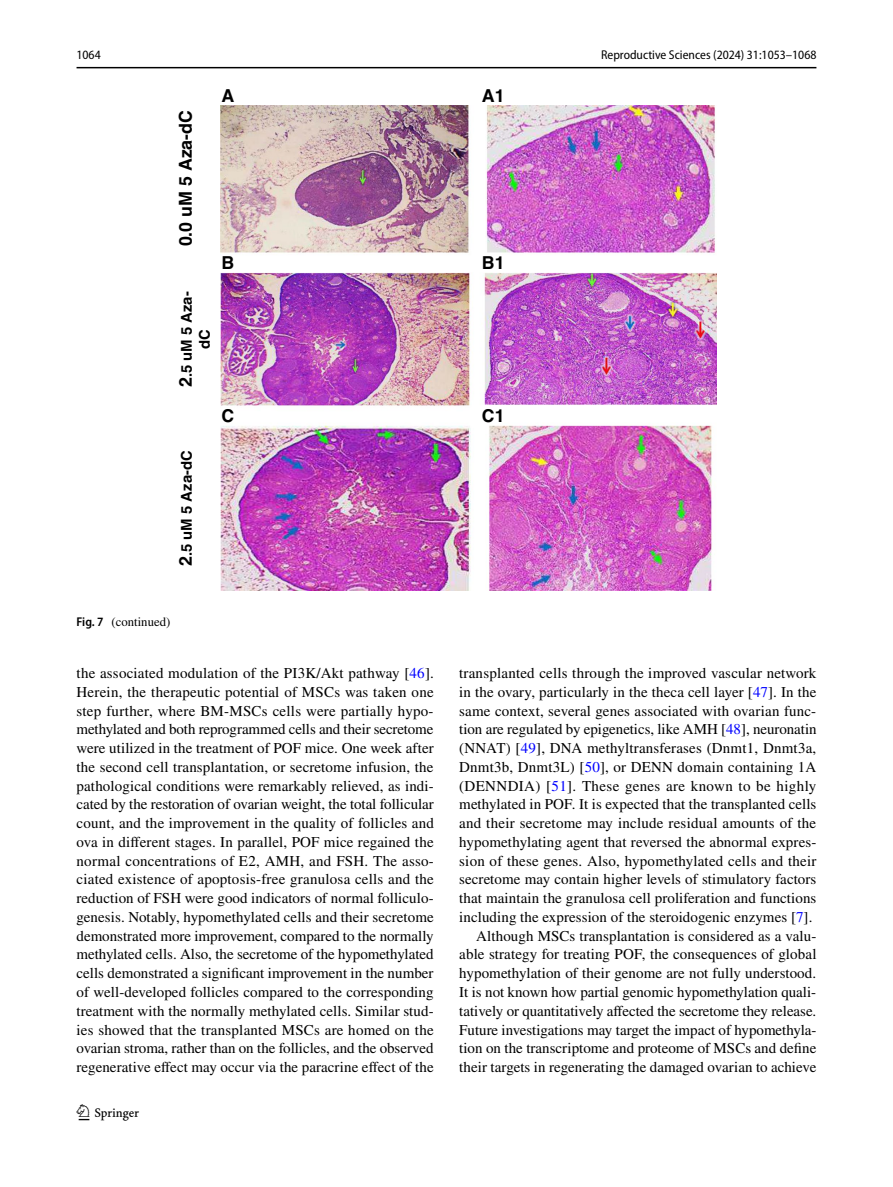
<style>
.page{position:relative;width:893px;height:1187px;background:#fff}
.page>*{position:absolute;margin:0;border:0;box-sizing:border-box;transform-origin:0 0}
.t1{font:22.5px "Springnew Regular 2";color:#000}
.t2{font:17.85px "Helvetica Bold 3";color:#000}
.t3{font:15px/18.8px "STIX";letter-spacing:.005em;color:#000;text-align:justify}
.t4{font:14.85px/18.3px "Helvetica Bold 3";color:#000}
.t5{font:semi-condensed 12.75px "Myriad Pro";color:#000}
.t6{font:12.75px "STIX";color:#000}
.s1{font-family:"Myriad Pro";font-weight:600;font-stretch:semi-condensed}
.s2{color:#00f}
</style>
<div class="page">
<hr style="left:77px;top:67px;width:739px;height:1px;background:#000">
<img style="left:221px;top:106px;width:495px;height:484px">
<p class="t5" style="left:77px;top:48px;width:26px">1064</p>
<p class="t5" style="left:601px;top:48px;width:217px">Reproductive Sciences (2024) 31:1053–1068</p>
<p class="t2" style="left:171px;top:246px;width:138px;rotate:-90deg">0.0 u M 5 A -az d C</p>
<p class="t4" style="left:178px;top:349px;width:59px;text-indent:-28px;rotate:-90deg">5. u M 5 A -az dC</p>
<p class="t2" style="left:171px;top:387px;width:11px;rotate:-90deg">2</p>
<p class="t4" style="left:178px;top:556px;width:107px;rotate:-90deg">5. u M 5 A -az d C</p>
<p class="t2" style="left:171px;top:566px;width:11px;rotate:-90deg">2</p>
<p class="t2" style="left:222px;top:81px;width:14px">A</p>
<p class="t2" style="left:482px;top:81px;width:24px">A1</p>
<p class="t2" style="left:222px;top:249px;width:14px">B</p>
<p class="t2" style="left:482px;top:249px;width:24px">B1</p>
<p class="t2" style="left:222px;top:401px;width:14px">C</p>
<p class="t2" style="left:482px;top:401px;width:24px">C1</p>
<p class="t6" style="left:77px;top:612px;width:95px"><span class="s1">Fig. 7</span> (continued)</p>
<p class="t3" style="left:77px;top:664px;width:359px">the associated modulation of the PI3K/Akt pathway [<span class="s2">46</span>].<br>Herein, the therapeutic potential of MSCs was taken one step further, where BM-MSCs cells were partially hypo&shy;methylated and both reprogrammed cells and their secretome were utilized in the treatment of POF mice. One week after the second cell transplantation, or secretome infusion, the pathological conditions were remarkably relieved, as indi&shy;cated by the restoration of ovarian weight, the total follicular count, and the improvement in the quality of follicles and ova in different stages. In parallel, POF mice regained the normal concentrations of E2, AMH, and FSH. The asso&shy;ciated existence of apoptosis-free granulosa cells and the reduction of FSH were good indicators of normal folliculo&shy;genesis. Notably, hypomethylated cells and their secretome demonstrated more improvement, compared to the normally methylated cells. Also, the secretome of the hypomethylated cells demonstrated a significant improvement in the number of well-developed follicles compared to the corresponding treatment with the normally methylated cells. Similar stud&shy;ies showed that the transplanted MSCs are homed on the ovarian stroma, rather than on the follicles, and the observed regenerative effect may occur via the paracrine effect of the</p>
<p class="t3" style="left:459px;top:664px;width:359px;text-align:right">transplanted cells through the improved vascular network in the ovary, particularly in the theca cell layer [<span class="s2">47</span>]. In the same context, several genes associated with ovarian func&shy;tion are regulated by epigenetics, like AMH [<span class="s2">48</span>], neuronatin (NNAT) [<span class="s2">49</span>], DNA methyltransferases (Dnmt1, Dnmt3a, Dnmt3b, Dnmt3L) [<span class="s2">50</span>], or DENN domain containing 1A (DENNDIA) [<span class="s2">51</span>]. These genes are known to be highly methylated in POF. It is expected that the transplanted cells and their secretome may include residual amounts of the hypomethylating agent that reversed the abnormal expres&shy;sion of these genes. Also, hypomethylated cells and their secretome may contain higher levels of stimulatory factors that maintain the granulosa cell proliferation and functions including the expression of the steroidogenic enzymes [<span class="s2">7</span>].<br>Although MSCs transplantation is considered as a valu&shy;able strategy for treating POF, the consequences of global hypomethylation of their genome are not fully understood.<br>It is not known how partial genomic hypomethylation quali&shy;tatively or quantitatively affected the secretome they release.<br>Future investigations may target the impact of hypomethyla&shy;tion on the transcriptome and proteome of MSCs and define their targets in regenerating the damaged ovarian to achieve</p>
<h1 class="t1" style="left:79px;top:1104px;width:62px">1 3</h1>
</div>
